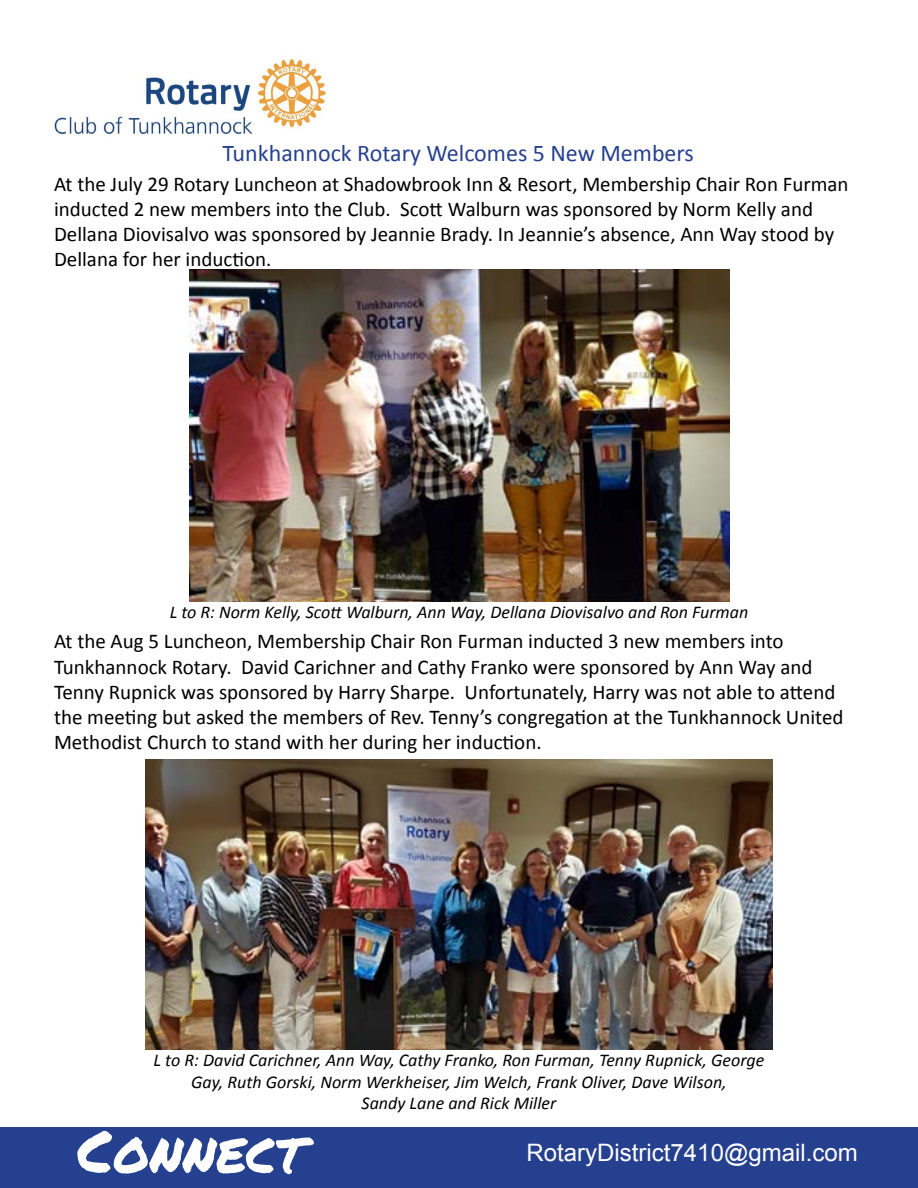
<style>
.page{position:relative;width:918px;height:1188px;background:#fff}
.page>*{position:absolute;margin:0;border:0;box-sizing:border-box;transform-origin:0 0}
.t1{font:58.5px "Permanent Marker Pro";color:#fff}
.t2{font:24px "Calibri";color:#25408f}
.t3{font:24px "Arial";color:#fff}
.t4{font:21px/25.2px "Calibri";color:#000}
.t5{font:italic 18px/21.6px "Calibri";color:#000;text-align:center}
</style>
<div class="page">
<div style="left:0;top:1128px;width:918px;height:60px;background:#25408f"></div>
<img style="left:54px;top:58px;width:273px;height:78px">
<img style="left:189px;top:270px;width:540px;height:331px">
<img style="left:145px;top:759px;width:628px;height:291px">
<p class="t2" style="left:222px;top:136px;width:473px">Tunkhannock Rotary Welcomes 5 New Members</p>
<p class="t4" style="left:54px;top:170px;width:796px">At the July 29 Rotary Luncheon at Shadowbrook Inn &amp; Resort, Membership Chair Ron Furman inducted 2 new members into the Club. Scott Walburn was sponsored by Norm Kelly and Dellana Diovisalvo was sponsored by Jeannie Brady. In Jeannie’s absence, Ann Way stood by Dellana for her induction.</p>
<p class="t5" style="left:170px;top:601px;width:580px">L to R: Norm Kelly, Scott Walburn, Ann Way, Dellana Diovisalvo and Ron Furman</p>
<p class="t4" style="left:54px;top:628px;width:791px">At the Aug 5 Luncheon, Membership Chair Ron Furman inducted 3 new members into Tunkhannock Rotary. David Carichner and Cathy Franko were sponsored by Ann Way and Tenny Rupnick was sponsored by Harry Sharpe. Unfortunately, Harry was not able to attend the meeting but asked the members of Rev. Tenny’s congregation at the Tunkhannock United Methodist Church to stand with her during her induction.</p>
<p class="t5" style="left:154px;top:1049px;width:612px">L to R: David Carichner, Ann Way, Cathy Franko, Ron Furman, Tenny Rupnick, George<br>Gay, Ruth Gorski, Norm Werkheiser, Jim Welch, Frank Oliver, Dave Wilson,<br>Sandy Lane and Rick Miller</p>
<h1 class="t1" style="left:77px;top:1108px;width:228px">Connect</h1>
<p class="t3" style="left:527px;top:1136px;width:333px">RotaryDistrict7410@gmail.com</p>
</div>
